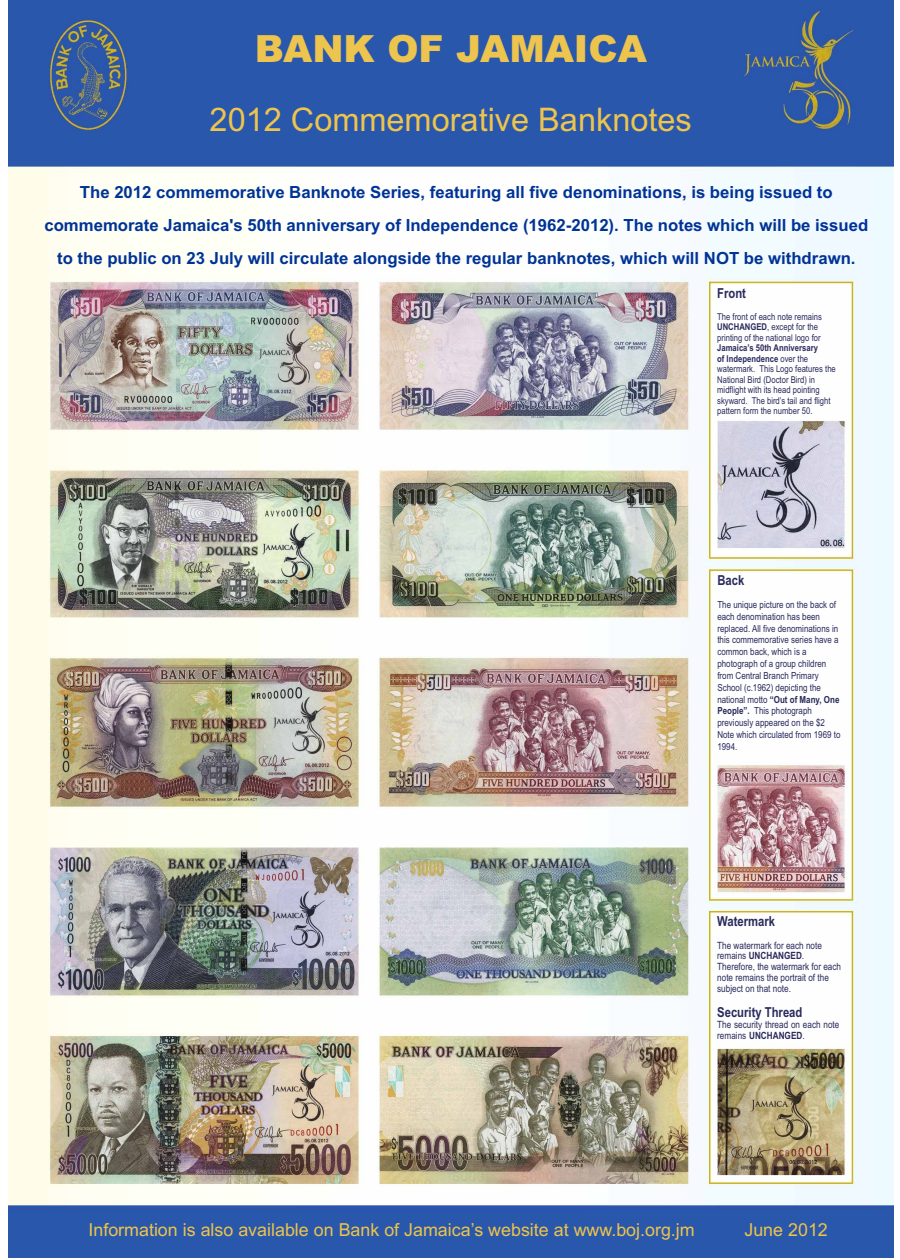
<style>
.page{position:relative;width:900px;height:1260px;background:#fff}
.page>*{position:absolute;margin:0;border:0;box-sizing:border-box;transform-origin:0 0}
.t1{font:italic 900 37.5px "Arial";color:#edc44d}
.t2{font:32.5px "Arial";color:#edc44d}
.t3{font:17.88px "Arial";color:#edc44a}
.t4{font:700 16.75px/32.8px "Arial";color:#003396;text-align:center}
.t5{font:700 13.75px "Arial Narrow";color:#292b5c}
.t6{font:10px/10.8px "Arial Narrow";color:#292b5c}
.t7{font:9.75px/11.9px "Arial Narrow";color:#292b5c}
.t8{font:9.38px/10.5px "Arial Narrow";color:#292b5c}
.s1{font-weight:700}
</style>
<div class="page">
<img style="left:8px;top:0;width:886px;height:1258px">
<h1 class="t1" style="left:255px;top:35px;width:394px">BANK OF JAMAICA</h1>
<h2 class="t2" style="left:210px;top:107px;width:484px">2012 Commemorative Banknotes</h2>
<p class="t4" style="left:44px;top:178px;width:825px">The 2012 commemorative Banknote Series, featuring all five denominations, is being issued to commemorate Jamaica's 50th anniversary of Independence (1962-2012). The notes which will be issued to the public on 23 July will circulate alongside the regular banknotes, which will NOT be withdrawn.</p>
<h3 class="t5" style="left:717px;top:288px;width:30px">Front</h3>
<p class="t8" style="left:717px;top:312px;width:106px">The front of each note remains<br><span class="s1">UNCHANGED</span>, except for the printing of the national logo for</p>
<p class="t8" style="left:717px;top:344px;width:120px"><span class="s1">Jamaica’s 50th Anniversary<br>of Independence</span> over the watermark. This Logo features the<br>National Bird (Doctor Bird) in midflight with its head pointing skyward. The bird’s tail and flight pattern form the number 50.</p>
<h3 class="t5" style="left:717px;top:575px;width:28px">Back</h3>
<p class="t7" style="left:717px;top:599px;width:125px">The unique picture on the back of each denomination has been replaced. All five denominations in this commemorative series have a common back, which is a photograph of a group children from Central Branch Primary<br>School (c.1962) depicting the national motto <span class="s1">“Out of Many, One<br>People”.</span> This photograph previously appeared on the $2<br>Note which circulated from 1969 to<br>1994.</p>
<h3 class="t5" style="left:717px;top:916px;width:59px">Watermark</h3>
<p class="t6" style="left:717px;top:941px;width:125px">The watermark for each note remains <span class="s1">UNCHANGED</span>.<br>Therefore, the watermark for each note remains the portrait of the subject on that note.</p>
<h3 class="t5" style="left:717px;top:1007px;width:87px">Security Thread</h3>
<p class="t6" style="left:717px;top:1020px;width:124px">The security thread on each note remains <span class="s1">UNCHANGED</span>.</p>
<h3 class="t3" style="left:88px;top:1223px;width:608px">Information is also available on Bank of Jamaica’s website at www.boj.org.jm</h3>
<h3 class="t3" style="left:744px;top:1223px;width:85px">June 2012</h3>
</div>
